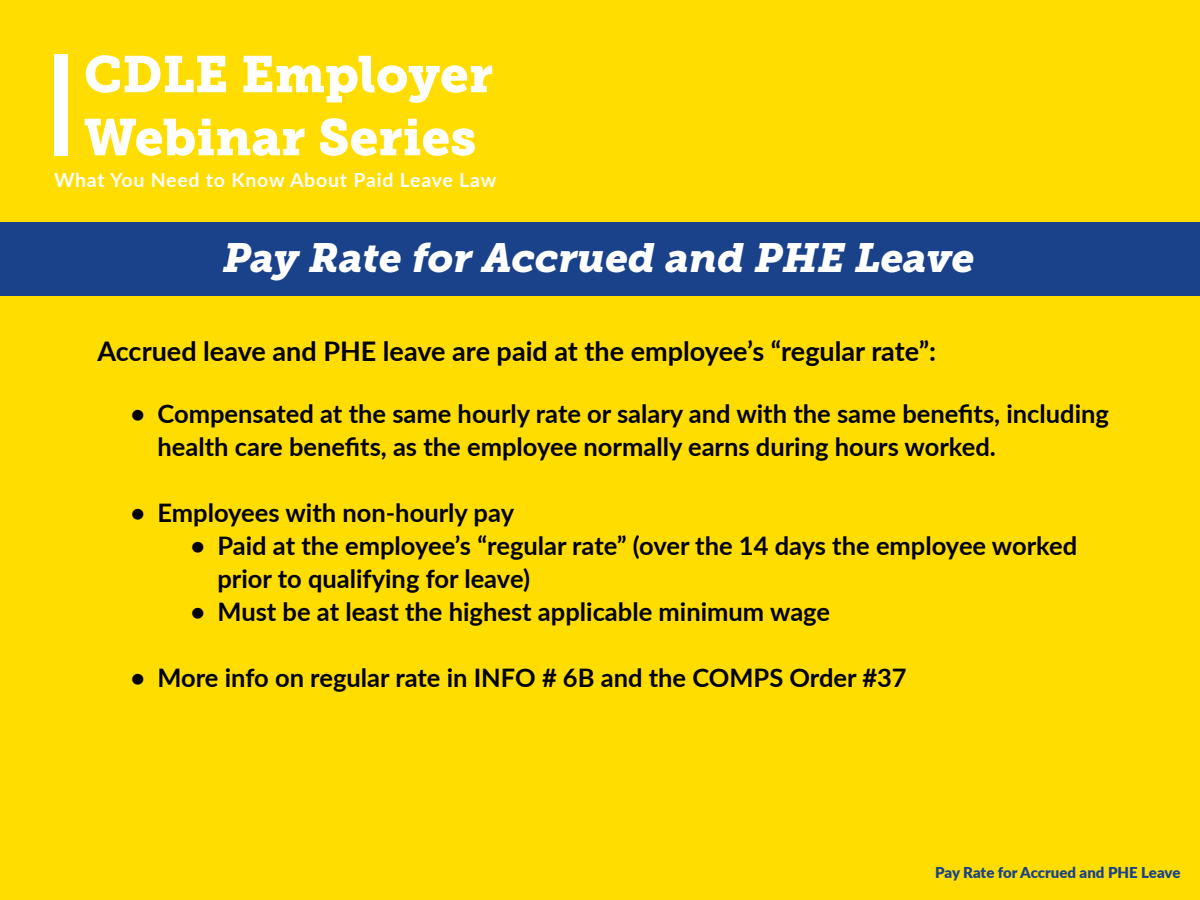
<style>
.page{position:relative;width:1200px;height:900px;background:#fd0}
.page>*{position:absolute;margin:0;border:0;box-sizing:border-box;transform-origin:0 0}
.t1{font:51px/63px "Museo Slab 900";color:#fff}
.t2{font:italic 40.5px "Museo Slab 900";color:#fff}
.t3{font:700 27px "Lato";color:#000}
.t4{font:700 25.5px/33px "Lato";color:#000}
.t5{font:700 19.5px "Lato";letter-spacing:.04em;color:#fff}
.t6{font:900 15px "Lato";letter-spacing:-.005em;color:#1a428a}
</style>
<div class="page">
<div style="left:0;top:222px;width:1200px;height:74px;background:#1a428a"></div>
<div style="left:54px;top:54px;width:14px;height:102px;background:#fff"></div>
<h1 class="t1" style="left:84px;top:43px;width:411px">CDLE Employer<br>Webinar Series</h1>
<p class="t5" style="left:54px;top:165px;width:444px">What You Need to Know About Paid Leave Law</p>
<h2 class="t2" style="left:223px;top:235px;width:753px">Pay Rate for Accrued and PHE Leave</h2>
<p class="t3" style="left:98px;top:331px;width:840px">Accrued leave and PHE leave are paid at the employee’s “regular rate”:</p>
<p class="t4" style="left:158px;top:396px;width:953px;text-indent:-27px">• Compensated at the same hourly rate or salary and with the same benefits, including health care benefits, as the employee normally earns during hours worked.</p>
<p class="t4" style="left:130px;top:495px;width:385px">• Employees with non-hourly pay</p>
<p class="t4" style="left:218px;top:528px;width:861px;text-indent:-27px">• Paid at the employee’s “regular rate” (over the 14 days the employee worked prior to qualifying for leave)</p>
<p class="t4" style="left:191px;top:594px;width:641px">• Must be at least the highest applicable minimum wage</p>
<p class="t4" style="left:131px;top:660px;width:778px">• More info on regular rate in INFO # 6B and the COMPS Order #37</p>
<p class="t6" style="left:935px;top:861px;width:247px">Pay Rate for Accrued and PHE Leave</p>
</div>
